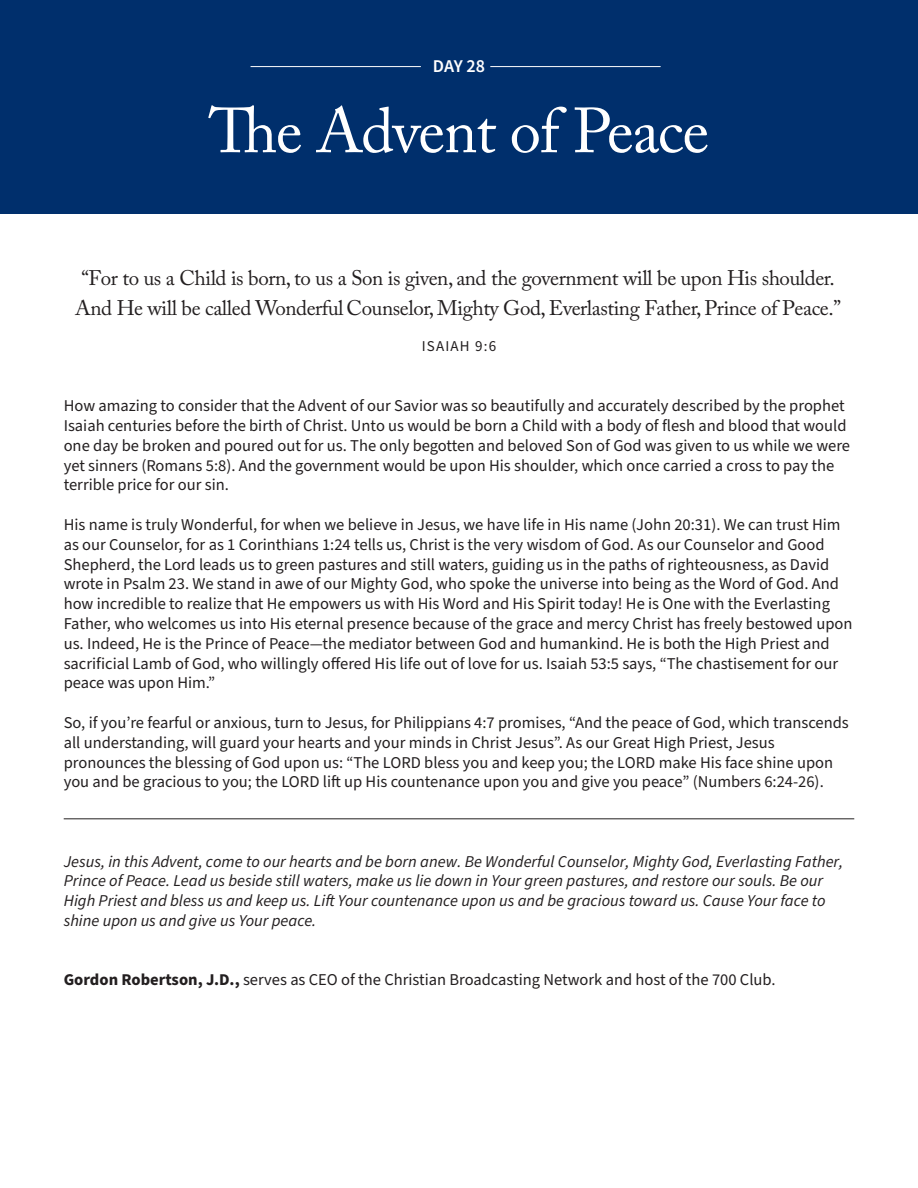
<style>
.page{position:relative;width:918px;height:1188px;background:#fff}
.page>*{position:absolute;margin:0;border:0;box-sizing:border-box;transform-origin:0 0}
.t1{font:63px "Adobe Caslon Pro";letter-spacing:-.02em;color:#fff}
.t2{font:21px/30px "Adobe Caslon Pro";letter-spacing:-.02em;color:#231f20}
.t3{font:600 18px "Source Sans Pro";color:#fff}
.t4{font:16.5px/19.8px "Source Sans Pro";color:#231f20}
.t5{font:italic 16.5px/19.8px "Source Sans Pro";color:#231f20}
.t6{font:15px "Source Sans Pro";letter-spacing:.08em;color:#231f20}
.s1{font-weight:700}
</style>
<div class="page">
<div style="left:0;top:0;width:918px;height:214px;background:#002f6c"></div>
<hr style="left:251px;top:66px;width:170px;height:1px;background:#fff">
<hr style="left:490px;top:66px;width:171px;height:1px;background:#fff">
<hr style="left:64px;top:819px;width:790px;height:1px;background:#231f20">
<p class="t3" style="left:433px;top:60px;width:54px">DAY 28</p>
<h1 class="t1" style="left:209px;top:105px;width:502px">The Advent of Peace</h1>
<p class="t2" style="left:75px;top:265px;width:767px">“For to us a Child is born, to us a Son is given, and the government will be upon His shoulder.<br>And He will be called Wonderful Counselor, Mighty God, Everlasting Father, Prince of Peace.”</p>
<p class="t6" style="left:422px;top:340px;width:76px">ISAIAH 9:6</p>
<p class="t4" style="left:64px;top:397px;width:788px">How amazing to consider that the Advent of our Savior was so beautifully and accurately described by the prophet Isaiah centuries before the birth of Christ. Unto us would be born a Child with a body of flesh and blood that would one day be broken and poured out for us. The only begotten and beloved Son of God was given to us while we were yet sinners (Romans 5:8). And the government would be upon His shoulder, which once carried a cross to pay the terrible price for our sin.</p>
<p class="t4" style="left:64px;top:516px;width:790px">His name is truly Wonderful, for when we believe in Jesus, we have life in His name (John 20:31). We can trust Him as our Counselor, for as 1 Corinthians 1:24 tells us, Christ is the very wisdom of God. As our Counselor and Good Shepherd, the Lord leads us to green pastures and still waters, guiding us in the paths of righteousness, as David wrote in Psalm 23. We stand in awe of our Mighty God, who spoke the universe into being as the Word of God. And how incredible to realize that He empowers us with His Word and His Spirit today! He is One with the Everlasting Father, who welcomes us into His eternal presence because of the grace and mercy Christ has freely bestowed upon us. Indeed, He is the Prince of Peace—the mediator between God and humankind. He is both the High Priest and sacrificial Lamb of God, who willingly offered His life out of love for us. Isaiah 53:5 says, “The chastisement for our peace was upon Him.”</p>
<p class="t4" style="left:64px;top:714px;width:787px">So, if you’re fearful or anxious, turn to Jesus, for Philippians 4:7 promises, “And the peace of God, which transcends all understanding, will guard your hearts and your minds in Christ Jesus”. As our Great High Priest, Jesus pronounces the blessing of God upon us: “The LORD bless you and keep you; the LORD make His face shine upon you and be gracious to you; the LORD lift up His countenance upon you and give you peace” (Numbers 6:24-26).</p>
<p class="t5" style="left:64px;top:852px;width:781px">Jesus, in this Advent, come to our hearts and be born anew. Be Wonderful Counselor, Mighty God, Everlasting Father, Prince of Peace. Lead us beside still waters, make us lie down in Your green pastures, and restore our souls. Be our High Priest and bless us and keep us. Lift Your countenance upon us and be gracious toward us. Cause Your face to shine upon us and give us Your peace.</p>
<p class="t4" style="left:64px;top:971px;width:713px"><span class="s1">Gordon Robertson, J.D.,</span> serves as CEO of the Christian Broadcasting Network and host of the 700 Club.</p>
</div>
